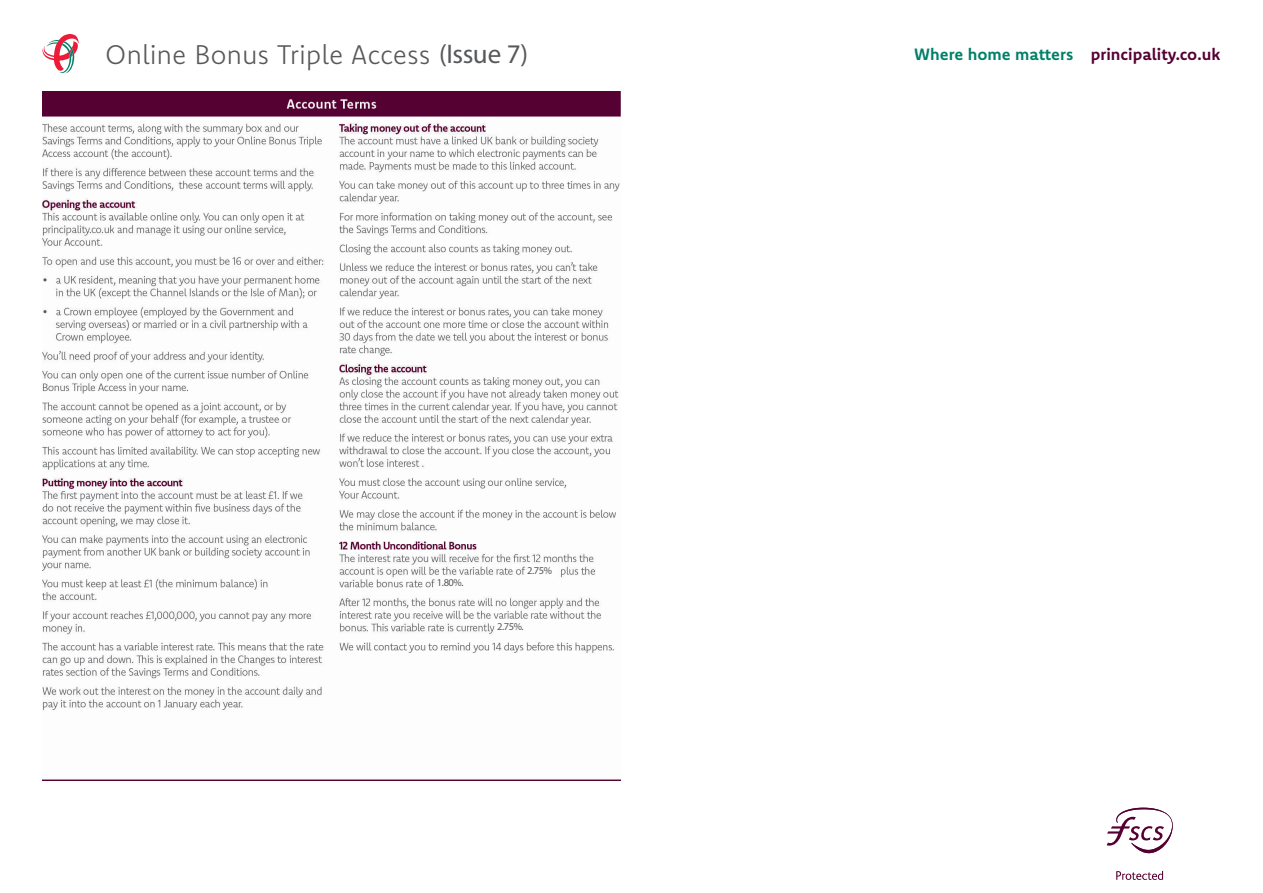
<style>
.page{position:relative;width:1263px;height:893px;background:#fff}
.page>*{position:absolute;margin:0;border:0;box-sizing:border-box;transform-origin:0 0}
.Product_title{font:300 27px "Komet";letter-spacing:-.005em;color:#57585a}
.tagline{font:700 16.5px "Komet";color:#550032}
.Table_copy{font:10.5px "Myriad Pro";color:#57585a}
.s1{font-family:"Myriad Pro";font-weight:400}
.s2{color:#008068}
</style>
<div class="page">
<svg style="left:1116px;top:871px;width:47px;height:9px"></svg>
<svg style="left:1107px;top:808px;width:66px;height:45px"></svg>
<svg style="left:43px;top:34px;width:36px;height:39px"></svg>
<img style="left:43px;top:91px;width:578px;height:689px">
<p class="Product_title" style="left:105px;top:37px;width:424px">Online Bonus Triple Access <span class="s1">(Issue 7)</span></p>
<p class="tagline" style="left:914px;top:43px;width:308px"><span class="s2">Where home matters</span> principality.co.uk</p>
<p class="Table_copy" style="left:437px;top:576px;width:28px">1.80%.</p>
<p class="Table_copy" style="left:527px;top:564px;width:26px">2.75%</p>
<p class="Table_copy" style="left:497px;top:620px;width:28px">2.75%.</p>
</div>
